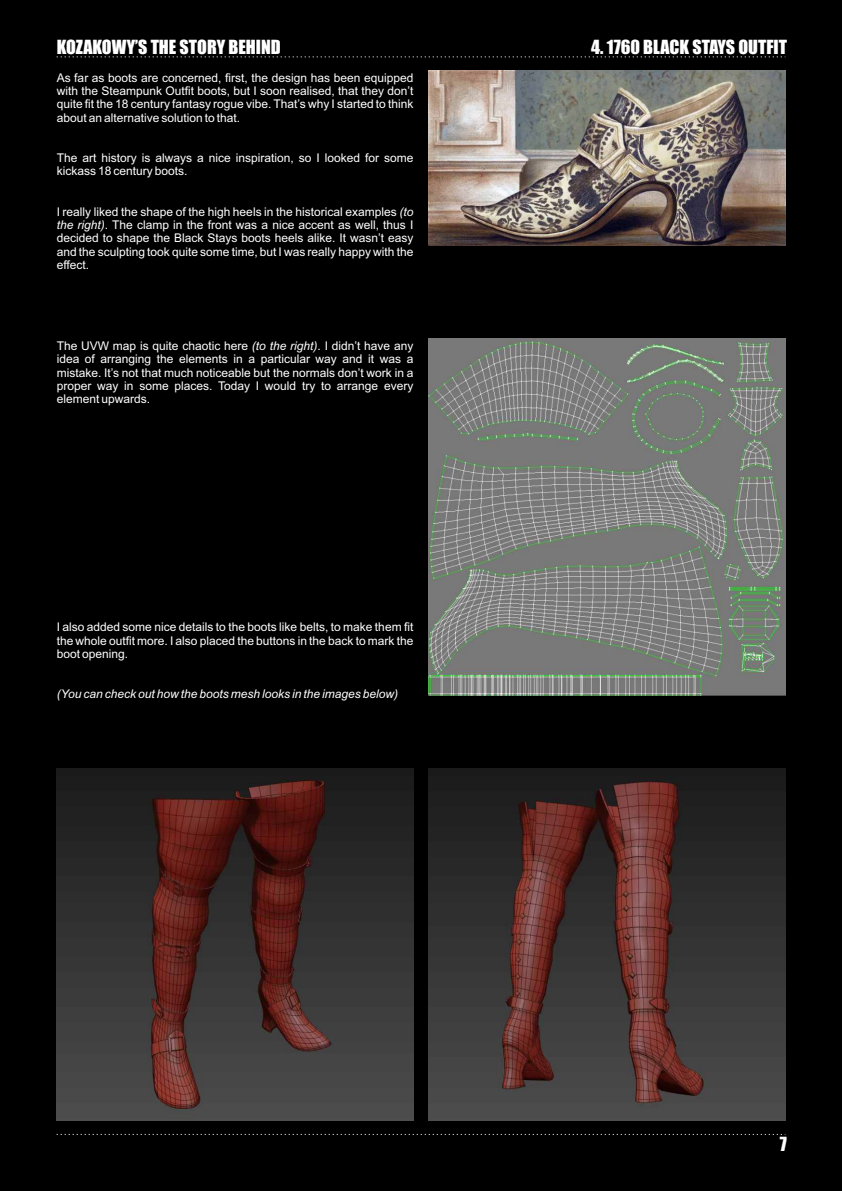
<style>
.page{position:relative;width:842px;height:1191px;background:#000}
.page>*{position:absolute;margin:0;border:0;box-sizing:border-box;transform-origin:0 0}
.t1{font:18px "Impact";color:#fff}
.t2{font:12px/13.4px "Arial";color:#fff;text-align:justify}
.t3{font:italic 12px "Arial";color:#fff}
.s1{font-style:italic}
</style>
<div class="page">
<svg style="left:57px;top:56px;width:728px;height:1px"></svg>
<svg style="left:57px;top:1134px;width:728px;height:1px"></svg>
<img style="left:428px;top:768px;width:357px;height:352px">
<img style="left:57px;top:768px;width:356px;height:352px">
<img style="left:428px;top:70px;width:357px;height:176px">
<img style="left:428px;top:338px;width:357px;height:357px">
<h1 class="t1" style="left:57px;top:40px;width:226px">KOZAKOWY’S THE STORY BEHIND</h1>
<p class="t2" style="left:57px;top:72px;width:358px">As far as boots are concerned, first, the design has been equipped with the Steampunk Outfit boots, but I soon realised, that they don’t quite fit the 18 century fantasy rogue vibe. That’s why I started to think about an alternative solution to that.</p>
<p class="t2" style="left:57px;top:152px;width:358px">The art history is always a nice inspiration, so I looked for some kickass 18 century boots.</p>
<p class="t2" style="left:57px;top:206px;width:358px">I really liked the shape of the high heels in the historical examples <span class="s1">(to the right)</span>. The clamp in the front was a nice accent as well, thus I decided to shape the Black Stays boots heels alike. It wasn’t easy and the sculpting took quite some time, but I was really happy with the effect.</p>
<p class="t2" style="left:57px;top:340px;width:358px">The UVW map is quite chaotic here <span class="s1">(to the right)</span>. I didn’t have any idea of arranging the elements in a particular way and it was a mistake. It’s not that much noticeable but the normals don’t work in a proper way in some places. Today I would try to arrange every element upwards.</p>
<p class="t2" style="left:57px;top:621px;width:358px">I also added some nice details to the boots like belts, to make them fit the whole outfit more. I also placed the buttons in the back to mark the boot opening.</p>
<p class="t3" style="left:57px;top:689px;width:343px">(You can check out how the boots mesh looks in the images below)</p>
<h1 class="t1" style="left:591px;top:40px;width:197px">4. 1760 BLACK STAYS OUTFIT</h1>
<h1 class="t1" style="left:780px;top:1137px;width:9px">7</h1>
</div>
